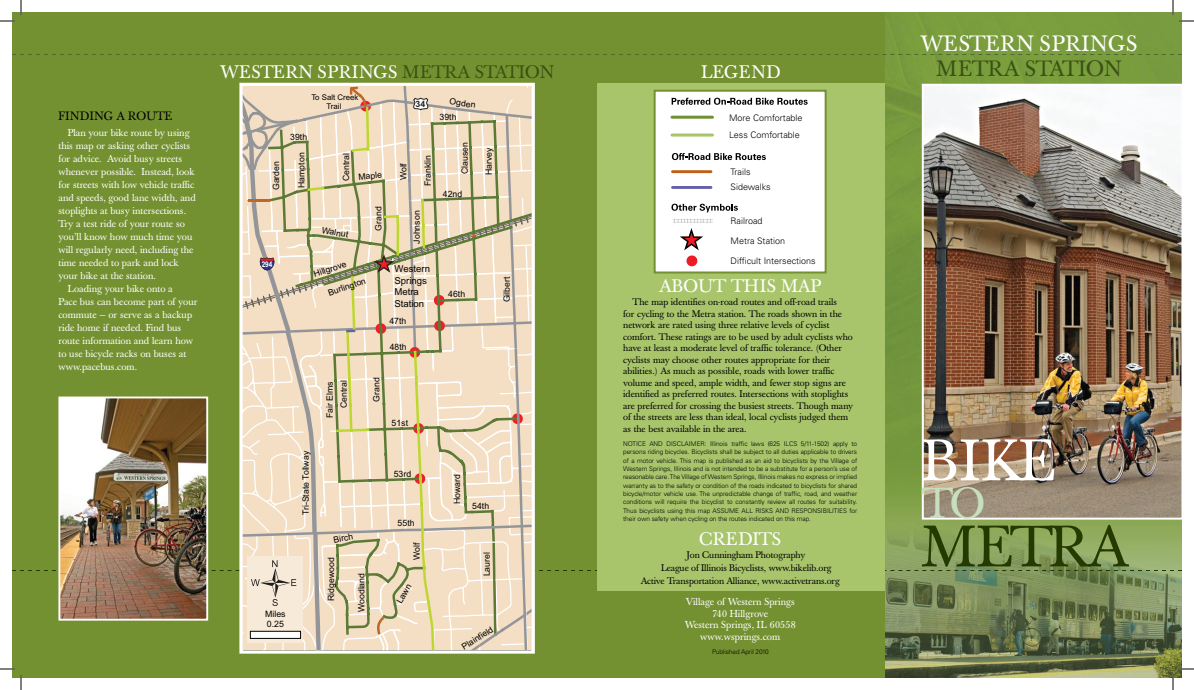
<style>
.page{position:relative;width:1194px;height:690px;background:#fff}
.page>*{position:absolute;margin:0;border:0;box-sizing:border-box;transform-origin:0 0}
.t1{font:58px "Baskerville";letter-spacing:-.05em;color:#253a00}
.t2{font:58px "Baskerville";color:#fff}
.t3{font:43px "Baskerville";color:#c8dfbe}
.t4{font:22px "Baskerville";color:#fff}
.t5{font:22px "Baskerville";color:#3c5212}
.t6{font:18px "Baskerville";letter-spacing:.02em;color:#fff}
.t7{font:18px "Baskerville";color:#3c5212}
.t8{font:18px "Baskerville";color:#fff}
.t9{font:12px "Baskerville";letter-spacing:.02em;color:#000}
.t10{font:10px/11.5px "Baskerville";color:#fff;text-align:center}
.t11{font:9.6px/11.5px "Arial";color:#020202}
.t12{font:9.5px/11.5px "Baskerville";color:#000}
.t13{font:300 9px/15px "Univers";color:#000}
.t14{font:300 9px "Univers LT Std";color:#000}
.t15{font:8.8px "Arial";letter-spacing:-.01em;color:#000}
.t16{font:700 8.8px "Arial";color:#221f1f}
.t17{font:8.7px/14.2px "Arial";color:#000;text-align:right}
.t18{font:700 7.9px "Arial Narrow";color:#fff}
.t19{font:7.8px/9.4px "Arial";color:#000;text-align:center}
.t20{font:300 6.5px/8.3px "Univers";letter-spacing:-.01em;color:#000;text-align:justify}
</style>
<div class="page">
<div style="left:12px;top:12px;width:1170px;height:666px;background:#749132"></div>
<img style="left:885px;top:12px;width:297px;height:666px">
<svg style="left:12px;top:54px;width:1170px;height:1px"></svg>
<img style="left:12px;top:85px;width:1170px;height:567px">
<div style="left:239px;top:83px;width:296px;height:571px;border:3px solid #fff"></div>
<img style="left:61px;top:400px;width:144px;height:218px">
<div style="left:58px;top:397px;width:150px;height:224px;border:2px solid #fff"></div>
<svg style="left:0;top:0;width:22px;height:22px"></svg>
<svg style="left:0;top:668px;width:22px;height:22px"></svg>
<svg style="left:1172px;top:0;width:22px;height:22px"></svg>
<svg style="left:1172px;top:668px;width:22px;height:22px"></svg>
<h3 class="t9" style="left:58px;top:109px;width:116px">FINDING A ROUTE</h3>
<h3 class="t10" style="left:68px;top:127px;width:123px">Plan your bike route by using</h3>
<h3 class="t10" style="left:58px;top:140px;width:133px">this map or asking other cyclists</h3>
<h3 class="t10" style="left:58px;top:153px;width:125px">for advice. Avoid busy streets</h3>
<h3 class="t10" style="left:58px;top:166px;width:138px">whenever possible. Instead, look</h3>
<h3 class="t10" style="left:58px;top:179px;width:137px">for streets with low vehicle traffic</h3>
<h3 class="t10" style="left:58px;top:192px;width:139px">and speeds, good lane width, and</h3>
<h3 class="t10" style="left:58px;top:205px;width:129px">stoplights at busy intersections.</h3>
<h3 class="t10" style="left:58px;top:218px;width:128px">Try a test ride of your route so</h3>
<h3 class="t10" style="left:58px;top:231px;width:136px">you’ll know how much time you</h3>
<h3 class="t10" style="left:58px;top:244px;width:137px">will regularly need, including the</h3>
<h3 class="t10" style="left:58px;top:257px;width:122px">time needed to park and lock</h3>
<h3 class="t10" style="left:58px;top:270px;width:99px">your bike at the station.</h3>
<h3 class="t10" style="left:68px;top:283px;width:107px">Loading your bike onto a</h3>
<h3 class="t10" style="left:58px;top:296px;width:141px">Pace bus can become part of your</h3>
<h3 class="t10" style="left:58px;top:309px;width:135px">commute — or serve as a backup</h3>
<h3 class="t10" style="left:58px;top:322px;width:124px">ride home if needed. Find bus</h3>
<h3 class="t10" style="left:58px;top:335px;width:136px">route information and learn how</h3>
<h3 class="t10" style="left:58px;top:348px;width:129px">to use bicycle racks on buses at</h3>
<h3 class="t10" style="left:58px;top:361px;width:80px">www.pacebus.com.</h3>
<h3 class="t4" style="left:921px;top:30px;width:18px">western</h3>
<h3 class="t4" style="left:1040px;top:30px;width:15px">springs</h3>
<h3 class="t6" style="left:220px;top:61px;width:33px">Western</h3>
<h3 class="t6" style="left:318px;top:61px;width:13px">springs</h3>
<h3 class="t7" style="left:403px;top:61px;width:153px">METRA STATION</h3>
<h3 class="t5" style="left:936px;top:55px;width:187px">METRA STATION</h3>
<h3 class="t6" style="left:701px;top:61px;width:81px">LEGEND</h3>
<p class="t19" style="left:311px;top:93px;width:49px">To Salt Creek<br>Trail</p>
<h3 class="t17" style="left:290px;top:130px;width:18px">39th</h3>
<h3 class="t17" style="left:269px;top:190px;width:31px;rotate:-90deg">Garden</h3>
<h3 class="t17" style="left:294px;top:188px;width:37px;rotate:-90deg">Hampton</h3>
<h3 class="t17" style="left:339px;top:181px;width:30px;rotate:-90deg">Central</h3>
<h3 class="t17" style="left:358px;top:170px;width:25px;rotate:-6deg">Maple</h3>
<h3 class="t17" style="left:396px;top:180px;width:19px;rotate:-90deg">Wolf</h3>
<h3 class="t16" style="left:416px;top:98px;width:11px">34</h3>
<h3 class="t17" style="left:450px;top:95px;width:28px;rotate:7deg">Ogden</h3>
<h3 class="t17" style="left:421px;top:186px;width:33px;rotate:-90deg">Franklin</h3>
<h3 class="t17" style="left:440px;top:110px;width:18px">39th</h3>
<h3 class="t17" style="left:458px;top:174px;width:33px;rotate:-90deg">Clausen</h3>
<h3 class="t17" style="left:482px;top:175px;width:29px;rotate:-90deg">Harvey</h3>
<h3 class="t17" style="left:443px;top:187px;width:21px">42nd</h3>
<p class="t18" style="left:262px;top:258px;width:12px">294</p>
<h3 class="t17" style="left:372px;top:231px;width:26px;rotate:-90deg">Grand</h3>
<h3 class="t17" style="left:410px;top:244px;width:34px;rotate:-90deg">Johnson</h3>
<h3 class="t17" style="left:323px;top:223px;width:28px;rotate:10deg">Walnut</h3>
<h3 class="t17" style="left:312px;top:267px;width:35px;rotate:-18deg">Hillgrove</h3>
<h3 class="t17" style="left:326px;top:286px;width:41px;rotate:-19deg">Burlington</h3>
<h3 class="t17" style="left:448px;top:287px;width:18px">46th</h3>
<h3 class="t17" style="left:389px;top:314px;width:18px">47th</h3>
<h3 class="t17" style="left:390px;top:340px;width:18px;rotate:-1deg">48th</h3>
<h3 class="t11" style="left:394px;top:263px;width:37px">Western<br>Springs<br>Metra<br>Station</h3>
<h3 class="t17" style="left:500px;top:302px;width:27px;rotate:-90deg">Gilbert</h3>
<h3 class="t15" style="left:265px;top:608px;width:22px">Miles</h3>
<h3 class="t15" style="left:267px;top:618px;width:18px">0.25</h3>
<h3 class="t17" style="left:299px;top:515px;width:65px;rotate:-90deg">Tri-State Tollway</h3>
<h3 class="t17" style="left:323px;top:418px;width:39px;rotate:-90deg">Fair Elms<br>Central</h3>
<h3 class="t17" style="left:370px;top:402px;width:26px;rotate:-90deg">Grand</h3>
<h3 class="t17" style="left:392px;top:416px;width:18px">51st</h3>
<h3 class="t17" style="left:394px;top:467px;width:19px">53rd</h3>
<h3 class="t17" style="left:398px;top:516px;width:18px">55th</h3>
<h3 class="t17" style="left:332px;top:533px;width:21px;rotate:-11deg">Birch</h3>
<h3 class="t17" style="left:410px;top:560px;width:19px;rotate:-90deg">Wolf</h3>
<h3 class="t17" style="left:324px;top:601px;width:45px;rotate:-90deg">Ridgewood</h3>
<h3 class="t17" style="left:354px;top:612px;width:41px;rotate:-90deg">Woodland</h3>
<h3 class="t17" style="left:393px;top:599px;width:22px;rotate:-60deg">Lawn</h3>
<h3 class="t17" style="left:450px;top:504px;width:32px;rotate:-90deg">Howard</h3>
<h3 class="t17" style="left:472px;top:499px;width:18px">54th</h3>
<h3 class="t17" style="left:480px;top:576px;width:26px;rotate:-90deg">Laurel</h3>
<h3 class="t17" style="left:459px;top:641px;width:37px;rotate:-32deg">Plainfield</h3>
<h3 class="t14" style="left:729px;top:112px;width:75px">More Comfortable</h3>
<h3 class="t13" style="left:729px;top:127px;width:72px">Less Comfortable</h3>
<h3 class="t13" style="left:731px;top:164px;width:42px">Trails<br>Sidewalks</h3>
<h3 class="t13" style="left:731px;top:213px;width:33px">Railroad</h3>
<h3 class="t13" style="left:731px;top:233px;width:56px">Metra Station</h3>
<h3 class="t13" style="left:731px;top:253px;width:87px">Difficult Intersections</h3>
<h3 class="t8" style="left:659px;top:275px;width:163px">ABOUT THIS MAP</h3>
<p class="t12" style="left:623px;top:297px;width:232px;text-indent:9px">The map identifies on-road routes and off-road trails<br>for cycling to the Metra station. The roads shown in the network are rated using three relative levels of cyclist comfort. These ratings are to be used by adult cyclists who have at least a moderate level of traffic tolerance. (Other cyclists may choose other routes appropriate for their abilities.) As much as possible, roads with lower traffic volume and speed, ample width, and fewer stop signs are identified as preferred routes. Intersections with stoplights are preferred for crossing the busiest streets. Though many of the streets are less than ideal, local cyclists judged them as the best available in the area.</p>
<p class="t20" style="left:623px;top:440px;width:236px">NOTICE AND DISCLAIMER: Illinois traffic laws (625 ILCS 5/11-1502) apply to persons riding bicycles. Bicyclists shall be subject to all duties applicable to drivers of a motor vehicle. This map is published as an aid to bicyclists by the Village of Western Springs, Illinois and is not intended to be a substitute for a person’s use of reasonable care. The Village of Western Springs, Illinois makes no express or implied warranty as to the safety or condition of the roads indicated to bicyclists for shared bicycle/motor vehicle use. The unpredictable change of traffic, road, and weather conditions will require the bicyclist to constantly review all routes for suitability.<br>Thus bicyclists using this map ASSUME ALL RISKS AND RESPONSIBILITIES for their own safety when cycling on the routes indicated on this map.</p>
<h3 class="t6" style="left:699px;top:528px;width:83px">CREDITS</h3>
<h3 class="t12" style="left:687px;top:549px;width:120px">Jon Cunningham Photography</h3>
<h3 class="t12" style="left:661px;top:562px;width:172px">League of Illinois Bicyclists, www.bikelib.org</h3>
<h3 class="t12" style="left:641px;top:575px;width:200px">Active Transportation Alliance, www.activetrans.org</h3>
<h3 class="t10" style="left:685px;top:596px;width:112px">Village of Western Springs<br>740 Hillgrove<br>Western Springs, IL 60558 www.wsprings.com</h3>
<p class="t20" style="left:712px;top:648px;width:58px">Published April 2010</p>
<h1 class="t2" style="left:922px;top:426px;width:135px">BIKE</h1>
<h2 class="t3" style="left:922px;top:478px;width:65px">TO</h2>
<h1 class="t1" style="left:922px;top:513px;width:209px">METRA</h1>
</div>
